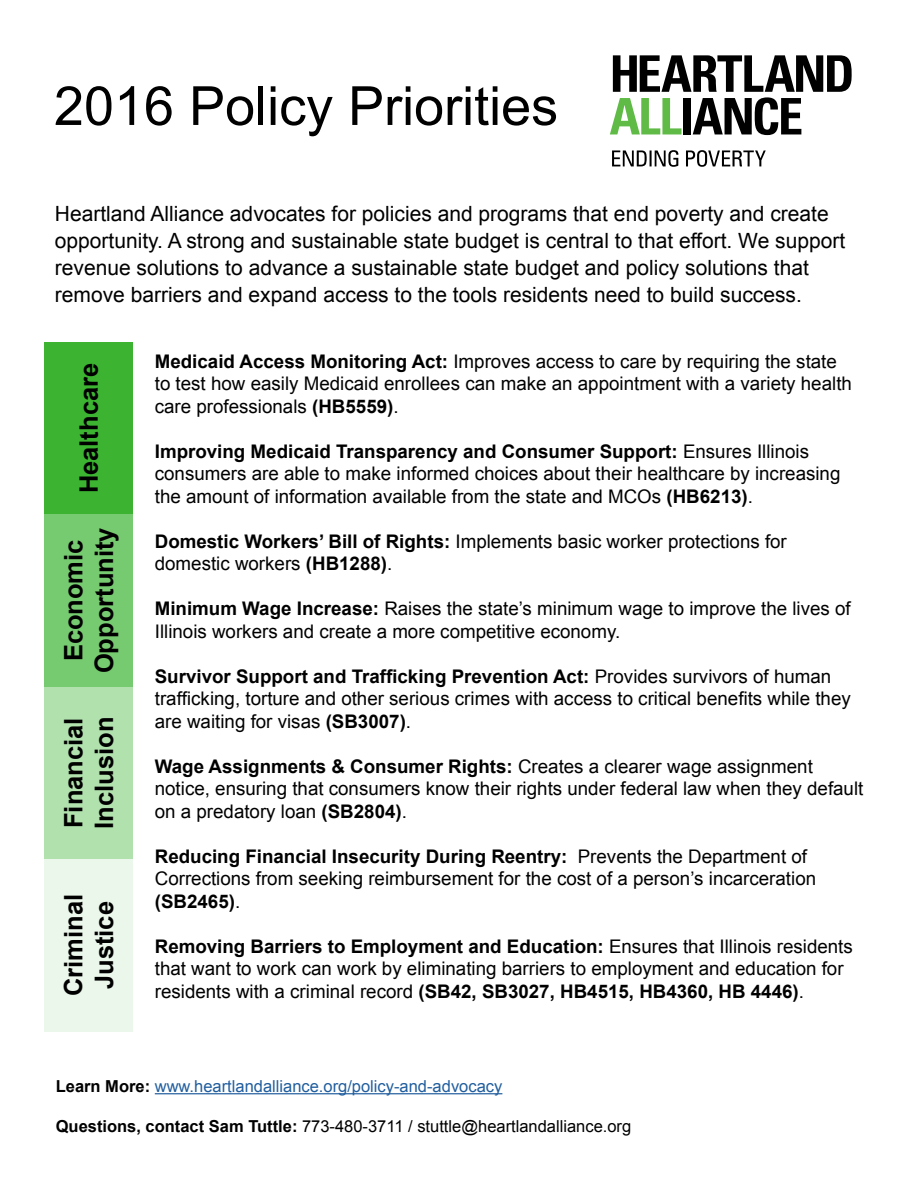
<style>
.page{position:relative;width:918px;height:1188px;background:#fff}
.page>*{position:absolute;margin:0;border:0;box-sizing:border-box;transform-origin:0 0}
.t1{font:54px "Arial";color:#000}
.t2{font:700 25.5px/30.6px "Arial";color:#000}
.t3{font:21px/27px "Arial";color:#000}
.t4{font:18.75px/22.5px "Arial";color:#000}
.t5{font:16.5px "Arial";color:#000}
.t6{font:16.5px "Arial";color:#215e9e}
.s1{font-weight:700}
.s2{font-weight:700;color:#000}
</style>
<div class="page">
<hr style="left:155px;top:1093px;width:347px;height:1px;background:#215e9e">
<svg style="left:612px;top:150px;width:154px;height:17px"></svg>
<svg style="left:610px;top:55px;width:242px;height:80px"></svg>
<div style="left:45px;top:342px;width:88px;height:172px;background:#3cb432"></div>
<div style="left:45px;top:859px;width:88px;height:172px;background:#ebf7ea"></div>
<div style="left:45px;top:687px;width:88px;height:172px;background:#b1e1ad"></div>
<div style="left:45px;top:514px;width:88px;height:173px;background:#76ca6f"></div>
<h1 class="t1" style="left:54px;top:71px;width:506px">2016 Policy Priorities</h1>
<p class="t3" style="left:55px;top:201px;width:792px">Heartland Alliance advocates for policies and programs that end poverty and create opportunity. A strong and sustainable state budget is central to that effort. We support revenue solutions to advance a sustainable state budget and policy solutions that remove barriers and expand access to the tools residents need to build success.</p>
<h2 class="t2" style="left:74px;top:493px;width:132px;rotate:-90deg">Healthcare</h2>
<h2 class="t2" style="left:59px;top:673px;width:147px;text-align:center;rotate:-90deg">Economic<br>Opportunity</h2>
<h2 class="t2" style="left:59px;top:829px;width:113px;rotate:-90deg">Financial<br>Inclusion</h2>
<h2 class="t2" style="left:59px;top:996px;width:104px;rotate:-90deg">Criminal<br>Justice</h2>
<p class="t4" style="left:155px;top:350px;width:699px"><span class="s1">Medicaid Access Monitoring Act:</span> Improves access to care by requiring the state to test how easily Medicaid enrollees can make an appointment with a variety health care professionals <span class="s1">(HB5559)</span>.</p>
<p class="t4" style="left:155px;top:440px;width:687px"><span class="s1">Improving Medicaid Transparency and Consumer Support:</span> Ensures Illinois consumers are able to make informed choices about their healthcare by increasing the amount of information available from the state and MCOs <span class="s1">(HB6213)</span>.</p>
<p class="t4" style="left:155px;top:530px;width:634px"><span class="s1">Domestic Workers’ Bill of Rights:</span> Implements basic worker protections for domestic workers <span class="s1">(HB1288)</span>.</p>
<p class="t4" style="left:155px;top:598px;width:698px"><span class="s1">Minimum Wage Increase:</span> Raises the state’s minimum wage to improve the lives of<br>Illinois workers and create a more competitive economy.</p>
<p class="t4" style="left:155px;top:665px;width:698px"><span class="s1">Survivor Support and Trafficking Prevention Act:</span> Provides survivors of human trafficking, torture and other serious crimes with access to critical benefits while they are waiting for visas <span class="s1">(SB3007)</span>.</p>
<p class="t4" style="left:155px;top:755px;width:710px"><span class="s1">Wage Assignments &amp; Consumer Rights:</span> Creates a clearer wage assignment notice, ensuring that consumers know their rights under federal law when they default on a predatory loan <span class="s1">(SB2804)</span>.</p>
<p class="t4" style="left:155px;top:845px;width:663px"><span class="s1">Reducing Financial Insecurity During Reentry:</span> Prevents the Department of<br>Corrections from seeking reimbursement for the cost of a person’s incarceration <span class="s1">(SB2465)</span>.</p>
<p class="t4" style="left:155px;top:935px;width:700px"><span class="s1">Removing Barriers to Employment and Education:</span> Ensures that Illinois residents that want to work can work by eliminating barriers to employment and education for residents with a criminal record <span class="s1">(SB42, SB3027, HB4515, HB4360, HB 4446)</span>.</p>
<p class="t6" style="left:56px;top:1075px;width:448px"><span class="s2">Learn More:</span> www.heartlandalliance.org/policy-and-advocacy</p>
<p class="t5" style="left:56px;top:1115px;width:577px"><span class="s1">Questions, contact Sam Tuttle:</span> 773-480-3711 / stuttle@heartlandalliance.org</p>
</div>
